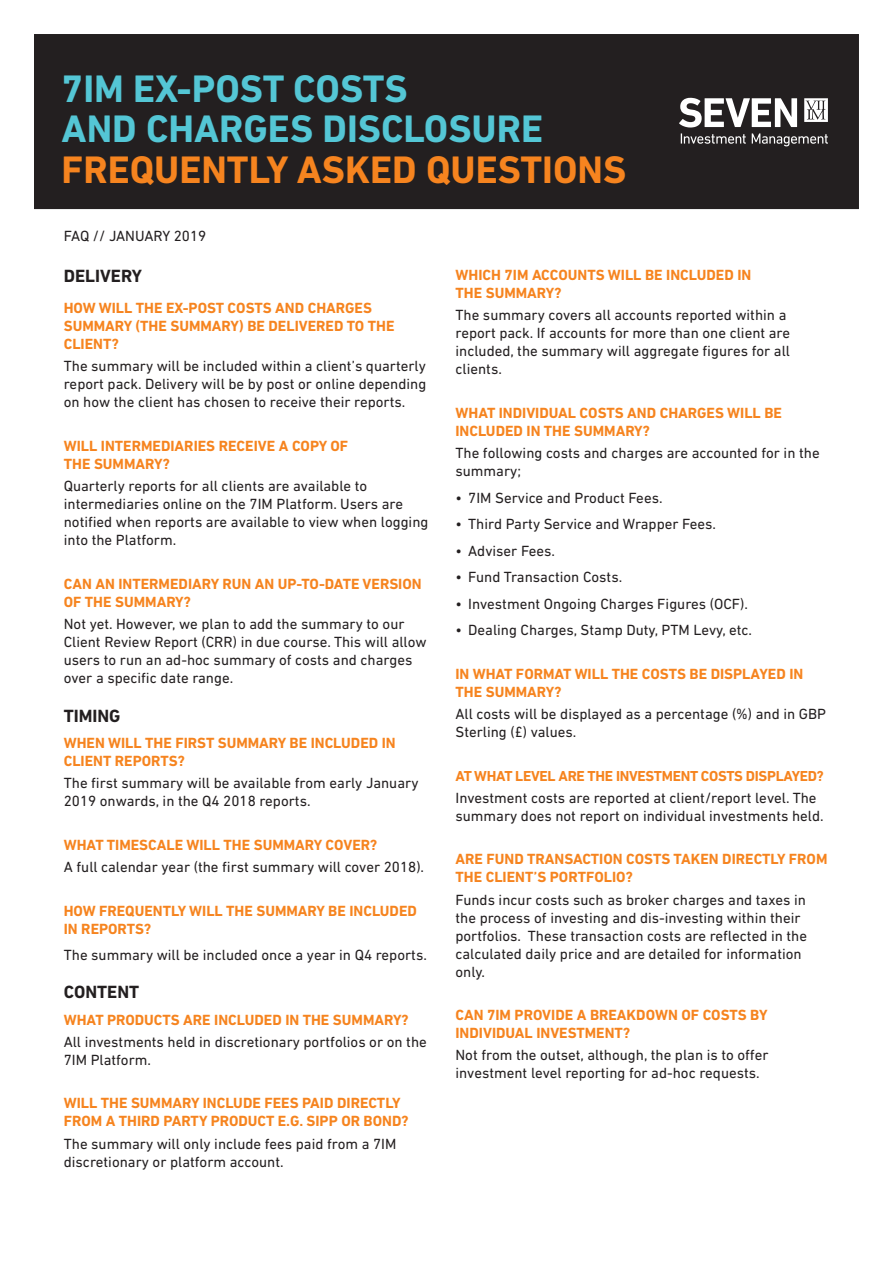
<style>
.page{position:relative;width:893px;height:1263px;background:#fff}
.page>*{position:absolute;margin:0;border:0;box-sizing:border-box;transform-origin:0 0}
.t1{font:700 39px/40.5px "DIN Next LT Pro";color:#54c6d5}
.t2{font:700 39px "DIN Next LT Pro";color:#f6841f}
.HEADING_2{font:700 18px "DIN Next LT Pro";color:#231f20}
.Sub_Head_12pt_Bold_A{font:700 18px "DIN Next LT Pro";color:#231f20}
.Regular_Din_Para_Tex{font:15px/18px "DIN Next LT Pro";color:#231f20}
.Sub_Head_12pt_Bold_A-2{font:700 15px/18px "DIN Next LT Pro";color:#f6841f}
.Sub_Head_12pt_Bold_A-3{font:700 14.7px "DIN Next LT Pro";letter-spacing:-.02em;color:#f6841f}
</style>
<div class="page">
<div style="left:35px;top:35px;width:823px;height:173px;background:#231f20"></div>
<div style="left:34px;top:34px;width:825px;height:175px;border:2px solid #231f20"></div>
<svg style="left:679px;top:98px;width:149px;height:48px"></svg>
<p class="t1" style="left:62px;top:68px;width:483px">7IM EX-POST COSTS<br>AND CHARGES DISCLOSURE</p>
<p class="t2" style="left:62px;top:146px;width:566px">FREQUENTLY ASKED QUESTIONS</p>
<p class="Regular_Din_Para_Tex" style="left:64px;top:227px;width:144px">FAQ // JANUARY 2019</p>
<p class="HEADING_2" style="left:64px;top:266px;width:80px">DELIVERY</p>
<p class="Sub_Head_12pt_Bold_A-2" style="left:64px;top:299px;width:332px">HOW WILL THE EX-POST COSTS AND CHARGES<br>SUMMARY (THE SUMMARY) BE DELIVERED TO THE<br>CLIENT?</p>
<p class="Regular_Din_Para_Tex" style="left:64px;top:357px;width:364px;text-align:justify">The summary will be included within a client’s quarterly report pack. Delivery will be by post or online depending on how the client has chosen to receive their reports.</p>
<p class="Sub_Head_12pt_Bold_A-2" style="left:64px;top:437px;width:286px">WILL INTERMEDIARIES RECEIVE A COPY OF<br>THE SUMMARY?</p>
<p class="Regular_Din_Para_Tex" style="left:64px;top:477px;width:366px">Quarterly reports for all clients are available to intermediaries online on the 7IM Platform. Users are notified when reports are available to view when logging into the Platform.</p>
<p class="Sub_Head_12pt_Bold_A-2" style="left:64px;top:575px;width:359px">CAN AN INTERMEDIARY RUN AN UP-TO-DATE VERSION<br>OF THE SUMMARY?</p>
<p class="Regular_Din_Para_Tex" style="left:64px;top:615px;width:364px">Not yet. However, we plan to add the summary to our Client Review Report (CRR) in due course. This will allow users to run an ad-hoc summary of costs and charges over a specific date range.</p>
<p class="Sub_Head_12pt_Bold_A" style="left:64px;top:705px;width:58px">TIMING</p>
<p class="Sub_Head_12pt_Bold_A-2" style="left:64px;top:734px;width:333px">WHEN WILL THE FIRST SUMMARY BE INCLUDED IN<br>CLIENT REPORTS?</p>
<p class="Regular_Din_Para_Tex" style="left:64px;top:774px;width:356px">The first summary will be available from early January<br>2019 onwards, in the Q4 2018 reports.</p>
<p class="Sub_Head_12pt_Bold_A-2" style="left:64px;top:836px;width:315px">WHAT TIMESCALE WILL THE SUMMARY COVER?</p>
<p class="Regular_Din_Para_Tex" style="left:64px;top:858px;width:362px">A full calendar year (the first summary will cover 2018).</p>
<p class="Sub_Head_12pt_Bold_A-2" style="left:64px;top:901px;width:355px">HOW FREQUENTLY WILL THE SUMMARY BE INCLUDED<br>IN REPORTS?</p>
<p class="Regular_Din_Para_Tex" style="left:64px;top:945px;width:365px">The summary will be included once a year in Q4 reports.</p>
<p class="HEADING_2" style="left:64px;top:981px;width:77px">CONTENT</p>
<p class="Sub_Head_12pt_Bold_A-2" style="left:64px;top:1010px;width:346px">WHAT PRODUCTS ARE INCLUDED IN THE SUMMARY?</p>
<p class="Regular_Din_Para_Tex" style="left:64px;top:1033px;width:365px">All investments held in discretionary portfolios or on the<br>7IM Platform.</p>
<p class="Sub_Head_12pt_Bold_A-2" style="left:64px;top:1094px;width:346px">WILL THE SUMMARY INCLUDE FEES PAID DIRECTLY<br>FROM A THIRD PARTY PRODUCT E.G. SIPP OR BOND?</p>
<p class="Regular_Din_Para_Tex" style="left:64px;top:1134px;width:334px">The summary will only include fees paid from a 7IM discretionary or platform account.</p>
<p class="Sub_Head_12pt_Bold_A-2" style="left:455px;top:266px;width:297px">WHICH 7IM ACCOUNTS WILL BE INCLUDED IN<br>THE SUMMARY?</p>
<p class="Regular_Din_Para_Tex" style="left:455px;top:306px;width:336px">The summary covers all accounts reported within a report pack. If accounts for more than one client are included, the summary will aggregate figures for all clients.</p>
<p class="Sub_Head_12pt_Bold_A-2" style="left:455px;top:404px;width:328px">WHAT INDIVIDUAL COSTS AND CHARGES WILL BE<br>INCLUDED IN THE SUMMARY?</p>
<p class="Regular_Din_Para_Tex" style="left:455px;top:444px;width:366px">The following costs and charges are accounted for in the summary;</p>
<p class="Regular_Din_Para_Tex" style="left:455px;top:488px;width:209px">• 7IM Service and Product Fees.</p>
<p class="Regular_Din_Para_Tex" style="left:455px;top:515px;width:262px">• Third Party Service and Wrapper Fees.</p>
<p class="Regular_Din_Para_Tex" style="left:455px;top:541px;width:101px">• Adviser Fees.</p>
<p class="Regular_Din_Para_Tex" style="left:455px;top:568px;width:168px">• Fund Transaction Costs.</p>
<p class="Regular_Din_Para_Tex" style="left:455px;top:594px;width:294px">• Investment Ongoing Charges Figures (OCF).</p>
<p class="Regular_Din_Para_Tex" style="left:455px;top:621px;width:298px">• Dealing Charges, Stamp Duty, PTM Levy, etc.</p>
<p class="Sub_Head_12pt_Bold_A-2" style="left:455px;top:665px;width:349px">IN WHAT FORMAT WILL THE COSTS BE DISPLAYED IN<br>THE SUMMARY?</p>
<p class="Regular_Din_Para_Tex" style="left:455px;top:705px;width:372px">All costs will be displayed as a percentage (%) and in GBP<br>Sterling (£) values.</p>
<p class="Sub_Head_12pt_Bold_A-3" style="left:455px;top:767px;width:370px">AT WHAT LEVEL ARE THE INVESTMENT COSTS DISPLAYED?</p>
<p class="Regular_Din_Para_Tex" style="left:455px;top:788px;width:370px">Investment costs are reported at client/report level. The summary does not report on individual investments held.</p>
<p class="Sub_Head_12pt_Bold_A-2" style="left:455px;top:850px;width:373px">ARE FUND TRANSACTION COSTS TAKEN DIRECTLY FROM<br>THE CLIENT’S PORTFOLIO?</p>
<p class="Regular_Din_Para_Tex" style="left:455px;top:890px;width:353px">Funds incur costs such as broker charges and taxes in the process of investing and dis-investing within their portfolios. These transaction costs are reflected in the calculated daily price and are detailed for information only.</p>
<p class="Sub_Head_12pt_Bold_A-2" style="left:455px;top:1006px;width:314px">CAN 7IM PROVIDE A BREAKDOWN OF COSTS BY<br>INDIVIDUAL INVESTMENT?</p>
<p class="Regular_Din_Para_Tex" style="left:455px;top:1046px;width:315px">Not from the outset, although, the plan is to offer investment level reporting for ad-hoc requests.</p>
</div>
